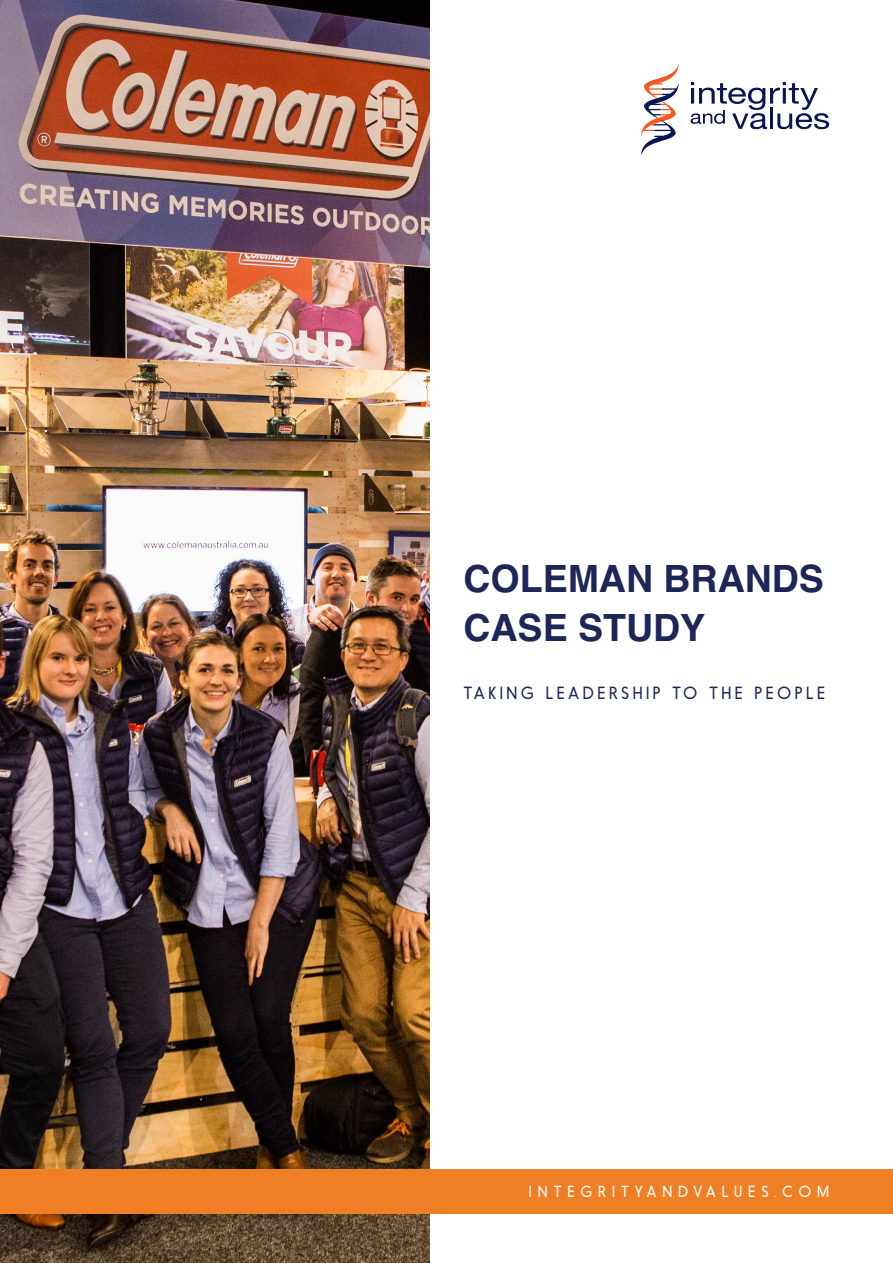
<style>
.page{position:relative;width:893px;height:1263px;background:#fff}
.page>*{position:absolute;margin:0;border:0;box-sizing:border-box;transform-origin:0 0}
.Main_Heading{font:700 37.5px "Helvetica";color:#1d2658}
.Sub_Heading{font:300 16.5px "Nanami Pro";letter-spacing:.21em;color:#1d2658}
.Boday{font:300 15px "Nanami Pro";letter-spacing:.385em;color:#fff}
</style>
<div class="page">
<img style="left:0;top:0;width:429px;height:1263px">
<div style="left:0;top:1169px;width:893px;height:45px;background:#ee7f25"></div>
<svg style="left:641px;top:64px;width:38px;height:91px"></svg>
<svg style="left:691px;top:82px;width:138px;height:47px"></svg>
<p class="Main_Heading" style="left:463px;top:549px;width:362px">COLEMAN BRANDS</p>
<p class="Main_Heading" style="left:463px;top:597px;width:243px">CASE STUDY</p>
<p class="Sub_Heading" style="left:464px;top:683px;width:363px">TAKING LEADERSHIP TO THE PEOPLE</p>
<p class="Boday" style="left:529px;top:1183px;width:302px">INTEGRITYANDVALUES.COM</p>
</div>
